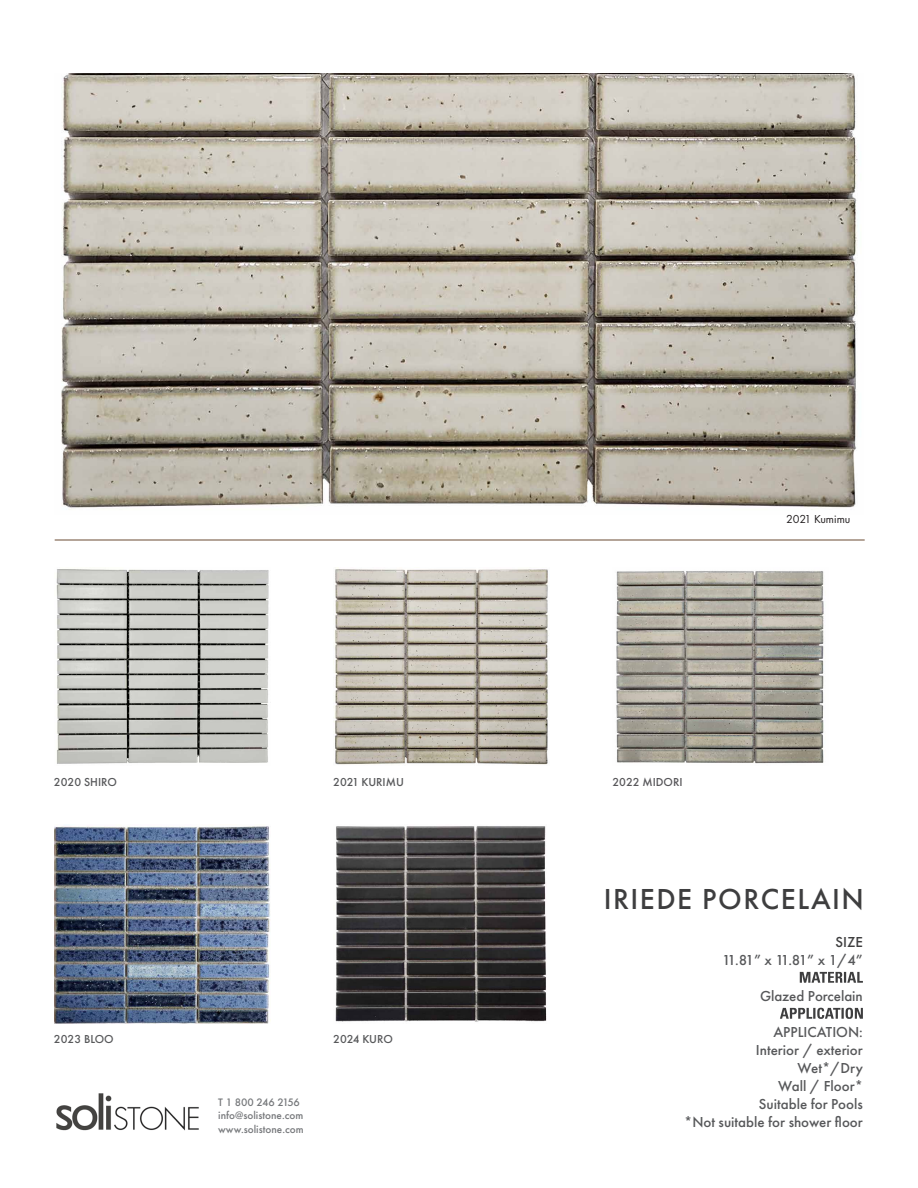
<style>
.page{position:relative;width:918px;height:1188px;background:#fff}
.page>*{position:absolute;margin:0;border:0;box-sizing:border-box;transform-origin:0 0}
.t1{font:500 30px "Futura PT";letter-spacing:.05em;color:#3e3e3f}
.t2{font:500 15px/18px "Futura PT";color:#57585a;text-align:right}
.t3{font:500 15px "Futura PT";color:#3e3e3f}
.t4{font:500 12px "Futura PT";color:#57585a}
.t5{font:12px "Futura PT";color:#231f20}
.t6{font:500 12px "Futura PT";color:#575659}
.t7{font:500 11.25px/13.5px "Futura PT";color:#76787b}
</style>
<div class="page">
<hr style="left:55px;top:540px;width:810px;height:1px;background:#6b4b33">
<img style="left:61px;top:73px;width:797px;height:437px">
<img style="left:333px;top:567px;width:216px;height:198px">
<img style="left:335px;top:826px;width:212px;height:196px">
<img style="left:616px;top:571px;width:208px;height:193px">
<img style="left:56px;top:569px;width:213px;height:195px">
<img style="left:54px;top:826px;width:216px;height:197px">
<svg style="left:800px;top:972px;width:63px;height:11px"></svg>
<svg style="left:780px;top:1008px;width:83px;height:11px"></svg>
<img style="left:56px;top:1093px;width:143px;height:38px">
<p class="t4" style="left:54px;top:774px;width:65px">2020 SHIRO</p>
<p class="t6" style="left:612px;top:774px;width:72px">2022 MIDORI</p>
<p class="t4" style="left:333px;top:774px;width:72px">2021 KURIMU</p>
<p class="t5" style="left:786px;top:512px;width:66px">2021 Kumimu</p>
<p class="t4" style="left:54px;top:1032px;width:61px">2023 BLOO</p>
<p class="t7" style="left:218px;top:1095px;width:87px">T 1 800 246 2156 info@solistone.com www.solistone.com</p>
<p class="t4" style="left:333px;top:1032px;width:61px">2024 KURO</p>
<h1 class="t1" style="left:604px;top:881px;width:262px">IRIEDE PORCELAIN</h1>
<p class="t3" style="left:835px;top:933px;width:29px">SIZE</p>
<p class="t2" style="left:722px;top:951px;width:142px">11.81” x 11.81” x 1/4”</p>
<p class="t2" style="left:760px;top:987px;width:104px">Glazed Porcelain</p>
<p class="t2" style="left:684px;top:1023px;width:180px">APPLICATION:<br>Interior / exterior<br>Wet*/Dry<br>Wall / Floor*<br>Suitable for Pools<br>*Not suitable for shower floor</p>
</div>
